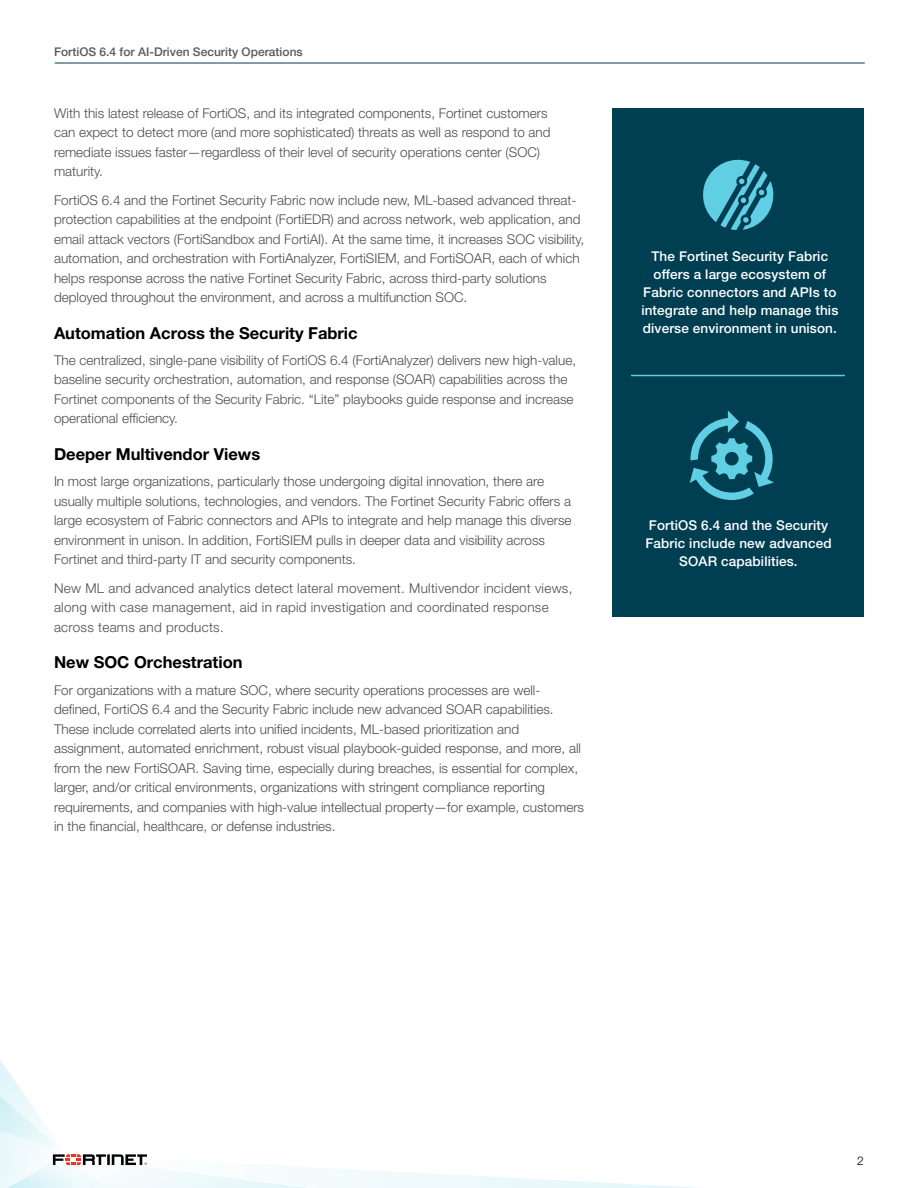
<style>
.page{position:relative;width:918px;height:1188px;background:#fff}
.page>*{position:absolute;margin:0;border:0;box-sizing:border-box;transform-origin:0 0}
.t1{font:700 16.5px "Helvetica Neue LT Pro";color:#000}
.t2{font:300 13.5px/19.5px "Helvetica Neue LT Pro";color:#4d4d4f}
.t3{font:500 13.5px/18px "Helvetica Neue LT Pro";letter-spacing:.01em;color:#fff;text-align:center}
.t4{font:300 13.5px/19.5px "Helvetica Neue LT Pro";letter-spacing:.02em;color:#4d4d4f}
.t5{font:500 12px "Helvetica Neue LT Pro";color:#58595b}
.t6{font:300 12px "Helvetica Neue LT Pro";color:#000}
</style>
<div class="page">
<hr style="left:55px;top:63px;width:810px;height:1px;background:#003e52">
<svg style="left:0;top:1060px;width:698px;height:128px"></svg>
<div style="left:612px;top:108px;width:252px;height:509px;background:#003e52"></div>
<hr style="left:631px;top:375px;width:214px;height:1px;background:#60cee3">
<svg style="left:690px;top:410px;width:84px;height:90px"></svg>
<svg style="left:703px;top:159px;width:71px;height:71px"></svg>
<p class="t5" style="left:54px;top:44px;width:250px">FortiOS 6.4 for AI-Driven Security Operations</p>
<p class="t2" style="left:54px;top:103px;width:498px">With this latest release of FortiOS, and its integrated components, Fortinet customers can expect to detect more (and more sophisticated) threats as well as respond to and remediate issues faster—regardless of their level of security operations center (SOC) maturity.</p>
<p class="t2" style="left:54px;top:190px;width:532px">FortiOS 6.4 and the Fortinet Security Fabric now include new, ML-based advanced threat&shy;protection capabilities at the endpoint (FortiEDR) and across network, web application, and email attack vectors (FortiSandbox and FortiAI). At the same time, it increases SOC visibility, automation, and orchestration with FortiAnalyzer, FortiSIEM, and FortiSOAR, each of which helps response across the native Fortinet Security Fabric, across third-party solutions deployed throughout the environment, and across a multifunction SOC.</p>
<p class="t1" style="left:54px;top:323px;width:305px">Automation Across the Security Fabric</p>
<p class="t2" style="left:54px;top:350px;width:524px">The centralized, single-pane visibility of FortiOS 6.4 (FortiAnalyzer) delivers new high-value, baseline security orchestration, automation, and response (SOAR) capabilities across the Fortinet components of the Security Fabric. “Lite” playbooks guide response and increase operational efficiency.</p>
<p class="t1" style="left:54px;top:444px;width:208px">Deeper Multivendor Views</p>
<p class="t2" style="left:54px;top:472px;width:519px">In most large organizations, particularly those undergoing digital innovation, there are usually multiple solutions, technologies, and vendors. The Fortinet Security Fabric offers a large ecosystem of Fabric connectors and APIs to integrate and help manage this diverse environment in unison. In addition, FortiSIEM pulls in deeper data and visibility across Fortinet and third-party IT and security components.</p>
<p class="t4" style="left:54px;top:578px;width:520px">New ML and advanced analytics detect lateral movement. Multivendor incident views, along with case management, aid in rapid investigation and coordinated response across teams and products.</p>
<p class="t1" style="left:54px;top:652px;width:190px">New SOC Orchestration</p>
<p class="t2" style="left:54px;top:680px;width:532px">For organizations with a mature SOC, where security operations processes are well&shy;defined, FortiOS 6.4 and the Security Fabric include new advanced SOAR capabilities.<br>These include correlated alerts into unified incidents, ML-based prioritization and assignment, automated enrichment, robust visual playbook-guided response, and more, all from the new FortiSOAR. Saving time, especially during breaches, is essential for complex, larger, and/or critical environments, organizations with stringent compliance reporting requirements, and companies with high-value intellectual property—for example, customers in the financial, healthcare, or defense industries.</p>
<p class="t3" style="left:641px;top:247px;width:198px">The Fortinet Security Fabric offers a large ecosystem of<br>Fabric connectors and APIs to integrate and help manage this diverse environment in unison.</p>
<p class="t3" style="left:645px;top:516px;width:188px">FortiOS 6.4 and the Security<br>Fabric include new advanced<br>SOAR capabilities.</p>
<p class="t6" style="left:857px;top:1154px;width:8px">2</p>
</div>
